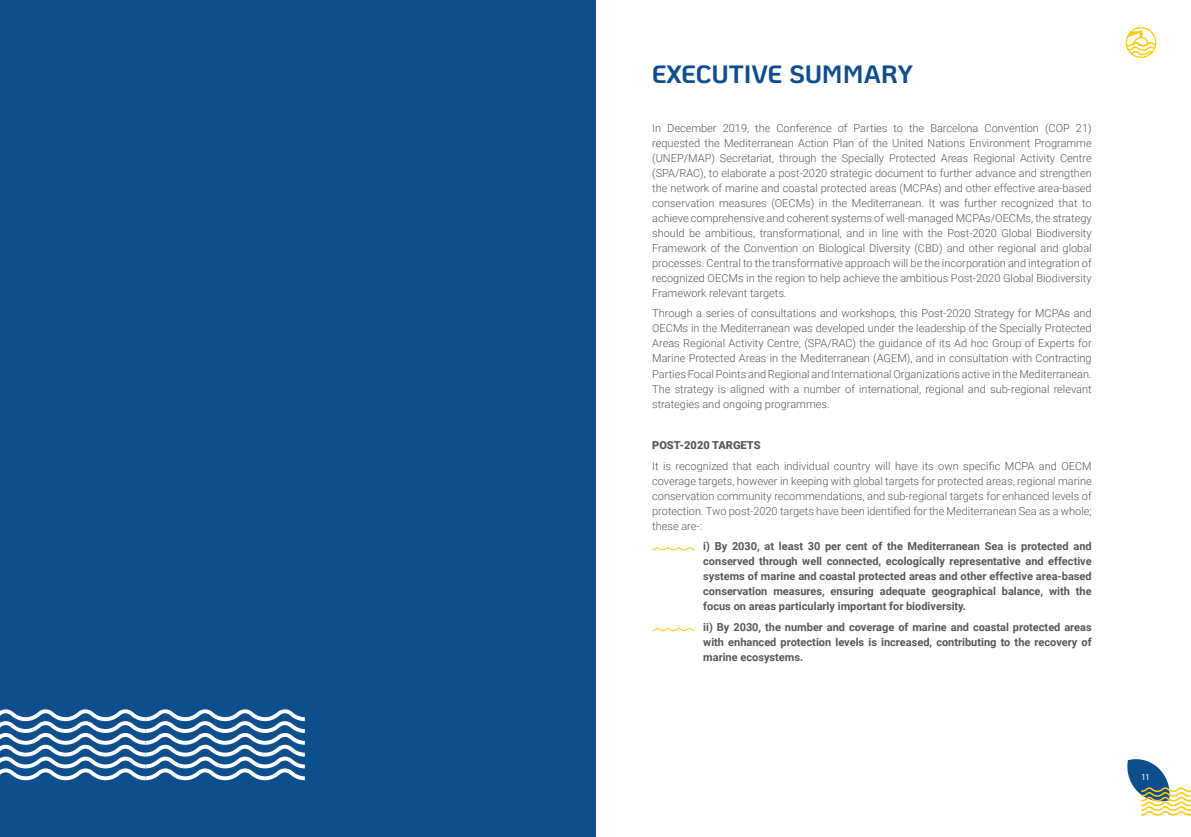
<style>
.page{position:relative;width:1191px;height:837px;background:#fff}
.page>*{position:absolute;margin:0;border:0;box-sizing:border-box;transform-origin:0 0}
.t1{font:700 25px "Ko Ho";color:#0f4e8c}
.TXT_STD{font:300 11px/15px "Roboto";color:#57585a;text-align:justify}
.TXT_STD-2{font:700 11px/15px "Roboto";color:#57585a;text-align:justify}
.TXT_STD-3{font:900 11px "Roboto";color:#57585a}
.t2{font:8.5px "Roboto Condensed";color:#fff}
</style>
<div class="page">
<svg style="left:1127px;top:759px;width:64px;height:56px"></svg>
<div style="left:1125px;top:27px;width:31px;height:31px;border:1px solid #fdcb0a;border-radius:50%"></div>
<svg style="left:1126px;top:30px;width:29px;height:25px"></svg>
<svg style="left:652px;top:547px;width:42px;height:3px"></svg>
<svg style="left:652px;top:628px;width:42px;height:3px"></svg>
<div style="left:0;top:0;width:595px;height:836px;background:#0f4e8c"></div>
<svg style="left:0;top:709px;width:305px;height:71px"></svg>
<p class="t1" style="left:652px;top:53px;width:262px">EXECUTIVE SUMMARY</p>
<p class="TXT_STD" style="left:652px;top:120px;width:441px">In December 2019, the Conference of Parties to the Barcelona Convention (COP 21) requested the Mediterranean Action Plan of the United Nations Environment Programme (UNEP/MAP) Secretariat, through the Specially Protected Areas Regional Activity Centre (SPA/RAC), to elaborate a post-2020 strategic document to further advance and strengthen the network of marine and coastal protected areas (MCPAs) and other effective area-based conservation measures (OECMs) in the Mediterranean. It was further recognized that to achieve comprehensive and coherent systems of well-managed MCPAs/OECMs, the strategy should be ambitious, transformational, and in line with the Post-2020 Global Biodiversity Framework of the Convention on Biological Diversity (CBD) and other regional and global processes. Central to the transformative approach will be the incorporation and integration of recognized OECMs in the region to help achieve the ambitious Post-2020 Global Biodiversity Framework relevant targets.</p>
<p class="TXT_STD" style="left:652px;top:305px;width:441px">Through a series of consultations and workshops, this Post-2020 Strategy for MCPAs and OECMs in the Mediterranean was developed under the leadership of the Specially Protected Areas Regional Activity Centre, (SPA/RAC) the guidance of its Ad hoc Group of Experts for Marine Protected Areas in the Mediterranean (AGEM), and in consultation with Contracting Parties Focal Points and Regional and International Organizations active in the Mediterranean.<br>The strategy is aligned with a number of international, regional and sub-regional relevant strategies and ongoing programmes.</p>
<p class="TXT_STD-3" style="left:652px;top:437px;width:110px">POST-2020 TARGETS</p>
<p class="TXT_STD" style="left:652px;top:457px;width:441px">It is recognized that each individual country will have its own specific MCPA and OECM coverage targets, however in keeping with global targets for protected areas, regional marine conservation community recommendations, and sub-regional targets for enhanced levels of protection. Two post-2020 targets have been identified for the Mediterranean Sea as a whole; these are-:</p>
<p class="TXT_STD-2" style="left:703px;top:538px;width:390px">i) By 2030, at least 30 per cent of the Mediterranean Sea is protected and conserved through well connected, ecologically representative and effective systems of marine and coastal protected areas and other effective area-based conservation measures, ensuring adequate geographical balance, with the focus on areas particularly important for biodiversity.</p>
<p class="TXT_STD-2" style="left:703px;top:619px;width:390px">ii) By 2030, the number and coverage of marine and coastal protected areas with enhanced protection levels is increased, contributing to the recovery of marine ecosystems.</p>
<p class="t2" style="left:1141px;top:771px;width:10px">11</p>
</div>
